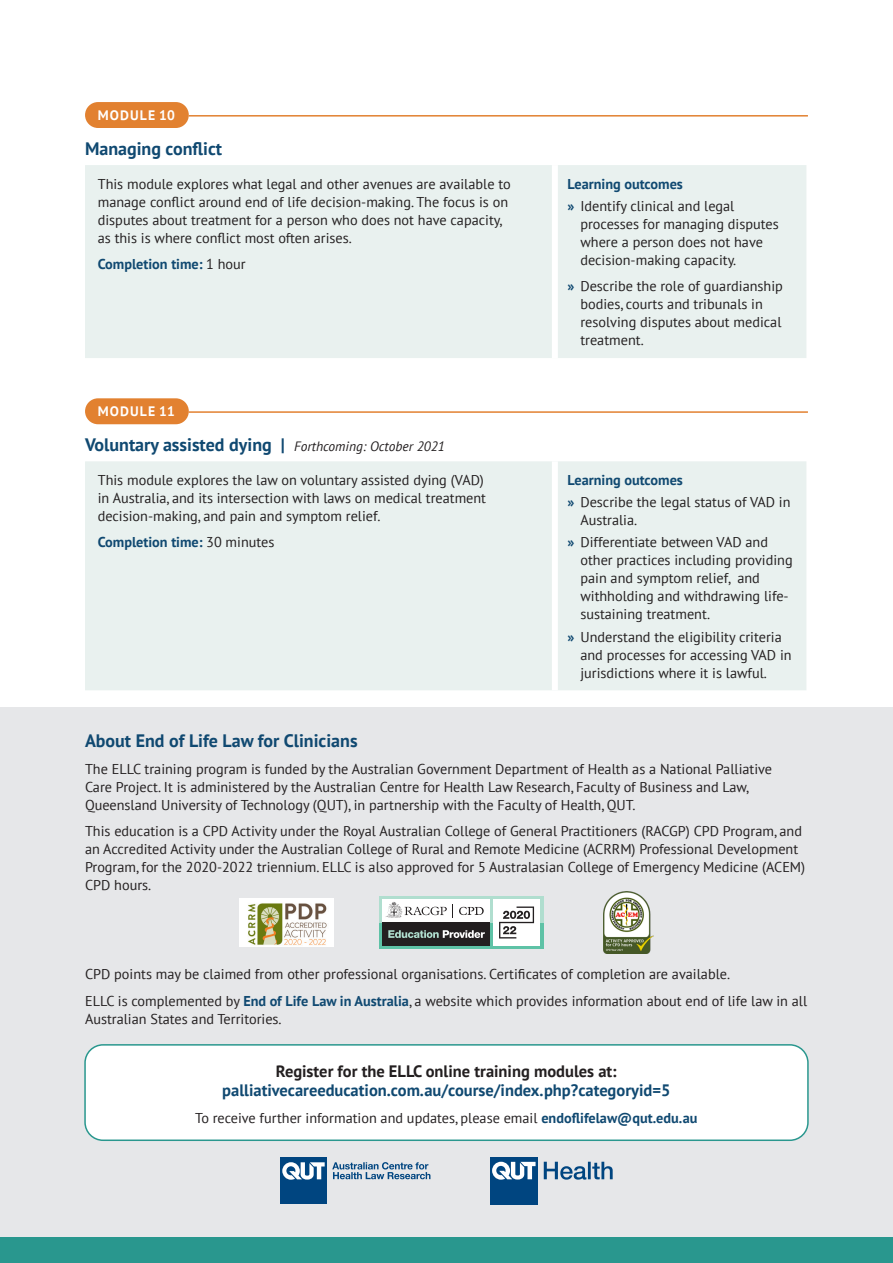
<style>
.page{position:relative;width:893px;height:1263px;background:#fff}
.page>*{position:absolute;margin:0;border:0;box-sizing:border-box;transform-origin:0 0}
.Body{font:700 18px "PT Sans";color:#104971}
.Body-2{font:700 16.5px/19.5px "PT Sans";color:#104971;text-align:center}
.Body-3{font:14.25px/18px "PT Sans";color:#231f20}
.Body-4{font:700 14.25px "PT Sans";color:#104971}
.Body-5{font:700 13.65px "PT Sans";letter-spacing:.08em;color:#fff}
.s1{font-weight:400;color:#231f20}
.s2{font-weight:400;font-style:italic;font-size:13.5px;color:#231f20}
.s3{font-weight:700;color:#104971}
.s4{color:#231f20}
</style>
<div class="page">
<div style="left:0;top:707px;width:893px;height:530px;background:#e6e7e9"></div>
<div style="left:85px;top:102px;width:104px;height:26px;background:#e28130;border-radius:13px"></div>
<hr style="left:189px;top:115px;width:619px;height:2px;background:#e28130">
<div style="left:85px;top:165px;width:721px;height:193px;background:#e9f1ef"></div>
<div style="left:552px;top:165px;width:6px;height:193px;background:#fff"></div>
<div style="left:85px;top:398px;width:104px;height:26px;background:#e28130;border-radius:13px"></div>
<hr style="left:189px;top:411px;width:619px;height:2px;background:#e28130">
<div style="left:85px;top:461px;width:721px;height:229px;background:#e9f1ef"></div>
<div style="left:552px;top:461px;width:6px;height:229px;background:#fff"></div>
<svg style="left:379px;top:922px;width:164px;height:27px"></svg>
<div style="left:379px;top:896px;width:164px;height:26px;background:#b0decf"></div>
<div style="left:382px;top:899px;width:108px;height:46px;background:#fff"></div>
<div style="left:494px;top:899px;width:46px;height:46px;background:#fff"></div>
<svg style="left:459px;top:907px;width:25px;height:8px"></svg>
<svg style="left:386px;top:902px;width:67px;height:16px"></svg>
<svg style="left:499px;top:906px;width:35px;height:32px"></svg>
<div style="left:382px;top:922px;width:108px;height:23px;background:#231f20"></div>
<svg style="left:388px;top:930px;width:97px;height:8px"></svg>
<img style="left:240px;top:899px;width:94px;height:47px">
<img style="left:604px;top:892px;width:49px;height:61px">
<div style="left:85px;top:1045px;width:723px;height:95px;background:#fff;border-radius:18px"></div>
<div style="left:84px;top:1044px;width:725px;height:97px;border:2px solid #29978e;border-radius:18px"></div>
<div style="left:0;top:1237px;width:893px;height:26px;background:#29978e"></div>
<div style="left:490px;top:1157px;width:48px;height:47px;background:#004580"></div>
<svg style="left:492px;top:1162px;width:44px;height:18px"></svg>
<svg style="left:544px;top:1162px;width:69px;height:17px"></svg>
<div style="left:280px;top:1158px;width:47px;height:46px;background:#004580"></div>
<svg style="left:282px;top:1162px;width:43px;height:18px"></svg>
<svg style="left:332px;top:1162px;width:98px;height:17px"></svg>
<p class="Body-5" style="left:98px;top:106px;width:78px">MODULE 10</p>
<h2 class="Body" style="left:85px;top:137px;width:139px">Managing conflict</h2>
<p class="Body-3" style="left:98px;top:174px;width:414px">This module explores what legal and other avenues are available to manage conflict around end of life decision-making. The focus is on disputes about treatment for a person who does not have capacity, as this is where conflict most often arises.</p>
<p class="Body-4" style="left:98px;top:255px;width:150px">Completion time: <span class="s1">1 hour</span></p>
<p class="Body-5" style="left:98px;top:403px;width:78px">MODULE 11</p>
<h2 class="Body" style="left:85px;top:433px;width:361px">Voluntary assisted dying | <span class="s2">Forthcoming: October 2021</span></h2>
<p class="Body-3" style="left:98px;top:470px;width:390px">This module explores the law on voluntary assisted dying (VAD) in Australia, and its intersection with laws on medical treatment decision‑making, and pain and symptom relief.</p>
<p class="Body-4" style="left:98px;top:533px;width:178px">Completion time: <span class="s1">30 minutes</span></p>
<p class="Body-4" style="left:568px;top:174px;width:117px">Learning outcomes</p>
<p class="Body-3" style="left:580px;top:196px;width:200px;text-indent:-13px"><span class="s3">»</span> Identify clinical and legal processes for managing disputes where a person does not have decision-making capacity.</p>
<p class="Body-3" style="left:580px;top:277px;width:204px;text-indent:-13px"><span class="s3">»</span> Describe the role of guardianship bodies, courts and tribunals in resolving disputes about medical treatment.</p>
<p class="Body-4" style="left:568px;top:470px;width:117px">Learning outcomes</p>
<p class="Body-3" style="left:580px;top:493px;width:212px;text-indent:-13px"><span class="s3">»</span> Describe the legal status of VAD in<br>Australia.</p>
<p class="Body-3" style="left:580px;top:533px;width:214px;text-indent:-13px"><span class="s3">»</span> Differentiate between VAD and other practices including providing pain and symptom relief, and withholding and withdrawing life&shy;sustaining treatment.</p>
<p class="Body-3" style="left:580px;top:627px;width:213px;text-indent:-13px"><span class="s3">»</span> Understand the eligibility criteria and processes for accessing VAD in jurisdictions where it is lawful.</p>
<p class="Body" style="left:85px;top:729px;width:274px">About End of Life Law for Clinicians</p>
<p class="Body-3" style="left:85px;top:759px;width:689px">The ELLC training program is funded by the Australian Government Department of Health as a National Palliative<br>Care Project. It is administered by the Australian Centre for Health Law Research, Faculty of Business and Law,<br>Queensland University of Technology (QUT), in partnership with the Faculty of Health, QUT.</p>
<p class="Body-3" style="left:85px;top:822px;width:722px">This education is a CPD Activity under the Royal Australian College of General Practitioners (RACGP) CPD Program, and an Accredited Activity under the Australian College of Rural and Remote Medicine (ACRRM) Professional Development Program, for the 2020-2022 triennium. ELLC is also approved for 5 Australasian College of Emergency Medicine (ACEM)<br>CPD hours.</p>
<p class="Body-3" style="left:85px;top:965px;width:647px">CPD points may be claimed from other professional organisations. Certificates of completion are available.</p>
<p class="Body-3" style="left:85px;top:991px;width:724px">ELLC is complemented by <span class="s3">End of Life Law in Australia</span>, a website which provides information about end of life law in all<br>Australian States and Territories.</p>
<p class="Body-2" style="left:222px;top:1060px;width:450px"><span class="s4">Register for the ELLC online training modules at: </span>palliativecareeducation.com.au/course/index.php?categoryid=5</p>
<p class="Body-3" style="left:195px;top:1108px;width:504px">To receive further information and updates, please email <span class="s3">endoflifelaw@qut.edu.au</span></p>
</div>
